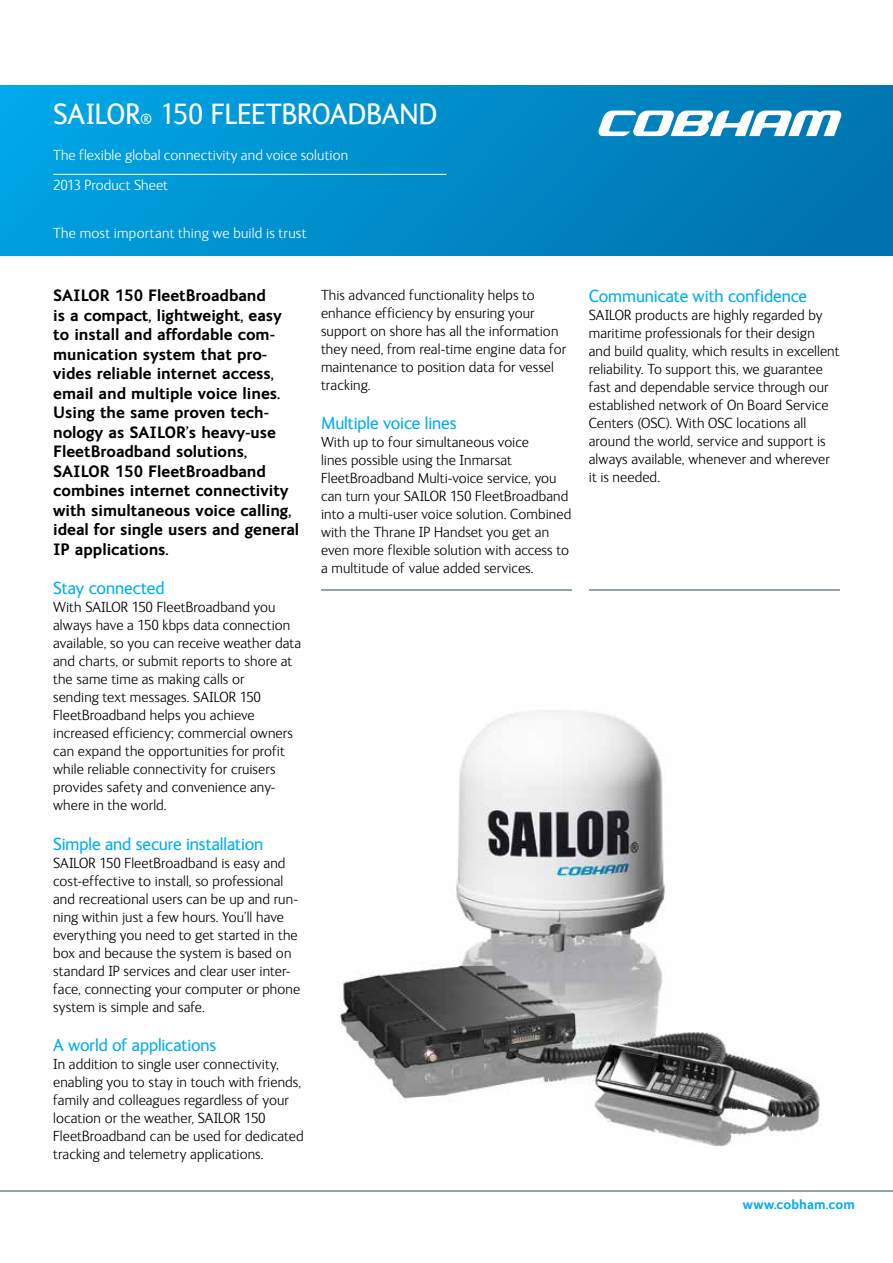
<style>
.page{position:relative;width:893px;height:1263px;background:#fff}
.page>*{position:absolute;margin:0;border:0;box-sizing:border-box;transform-origin:0 0}
.t1{font:30px "FS Ingrid";letter-spacing:-.005em;color:#fff}
.t2{font:18px "FS Ingrid";letter-spacing:-.005em;color:#00aeef}
.t3{font:700 16.5px/19.5px "FS Ingrid";color:#000}
.t4{font:300 15px/18px "FS Ingrid";letter-spacing:.005em;color:#000}
.t5{font:300 15px/30.8px "FS Ingrid";letter-spacing:.01em;color:#fff}
.t6{font:700 13.5px "FS Ingrid";letter-spacing:.005em;color:#00aeef}
.s1{font-size:15px}
</style>
<div class="page">
<hr style="left:0;top:1191px;width:893px;height:1px;background:#95a3ab">
<div style="left:0;top:85px;width:893px;height:170px;background:linear-gradient(to right,#00a4e5,#0072ad)"></div>
<svg style="left:597px;top:111px;width:245px;height:25px"></svg>
<img style="left:339px;top:710px;width:481px;height:437px">
<hr style="left:321px;top:590px;width:251px;height:1px;background:#95a3ab">
<hr style="left:589px;top:590px;width:251px;height:1px;background:#95a3ab">
<hr style="left:53px;top:174px;width:393px;height:1px;background:#fff">
<h1 class="t1" style="left:53px;top:98px;width:386px">SAILOR<span class="s1">®</span> 150 FLEETBROADBAND</h1>
<p class="t5" style="left:53px;top:140px;width:297px">The flexible global connectivity and voice solution<br>2013 Product Sheet</p>
<p class="t5" style="left:53px;top:218px;width:255px">The most important thing we build is trust</p>
<p class="t3" style="left:53px;top:286px;width:248px">SAILOR 150 FleetBroadband<br>is a compact, lightweight, easy to install and affordable com&shy;munication system that pro&shy;vides reliable internet access, email and multiple voice lines.<br>Using the same proven tech&shy;nology as SAILOR’s heavy-use<br>FleetBroadband solutions,<br>SAILOR 150 FleetBroadband combines internet connectivity with simultaneous voice calling, ideal for single users and general<br>IP applications.</p>
<p class="t2" style="left:53px;top:579px;width:113px">Stay connected</p>
<p class="t4" style="left:53px;top:598px;width:250px">With SAILOR 150 FleetBroadband you always have a 150 kbps data connection available, so you can receive weather data and charts, or submit reports to shore at the same time as making calls or<br>sending text messages. SAILOR 150<br>FleetBroadband helps you achieve increased efficiency; commercial owners can expand the opportunities for profit while reliable connectivity for cruisers provides safety and convenience any&shy;where in the world.</p>
<p class="t2" style="left:53px;top:834px;width:212px">Simple and secure installation</p>
<p class="t4" style="left:53px;top:854px;width:249px">SAILOR 150 FleetBroadband is easy and cost-effective to install, so professional and recreational users can be up and run&shy;ning within just a few hours. You’ll have everything you need to get started in the box and because the system is based on standard IP services and clear user inter&shy;face, connecting your computer or phone system is simple and safe.</p>
<p class="t2" style="left:53px;top:1036px;width:165px">A world of applications</p>
<p class="t4" style="left:53px;top:1056px;width:252px">In addition to single user connectivity, enabling you to stay in touch with friends, family and colleagues regardless of your location or the weather, SAILOR 150<br>FleetBroadband can be used for dedicated tracking and telemetry applications.</p>
<p class="t4" style="left:321px;top:286px;width:246px">This advanced functionality helps to enhance efficiency by ensuring your support on shore has all the information they need, from real-time engine data for maintenance to position data for vessel tracking.</p>
<p class="t2" style="left:321px;top:414px;width:137px">Multiple voice lines</p>
<p class="t4" style="left:321px;top:434px;width:252px">With up to four simultaneous voice<br>lines possible using the Inmarsat FleetBroadband Multi-voice service, you can turn your SAILOR 150 FleetBroadband into a multi-user voice solution. Combined with the Thrane IP Handset you get an even more flexible solution with access to a multitude of value added services.</p>
<p class="t2" style="left:589px;top:286px;width:220px">Communicate with confidence</p>
<p class="t4" style="left:589px;top:306px;width:252px">SAILOR products are highly regarded by maritime professionals for their design and build quality, which results in excellent reliability. To support this, we guarantee fast and dependable service through our established network of On Board Service Centers (OSC). With OSC locations all around the world, service and support is always available, whenever and wherever it is needed.</p>
<p class="t6" style="left:743px;top:1197px;width:114px">www.cobham.com</p>
</div>
